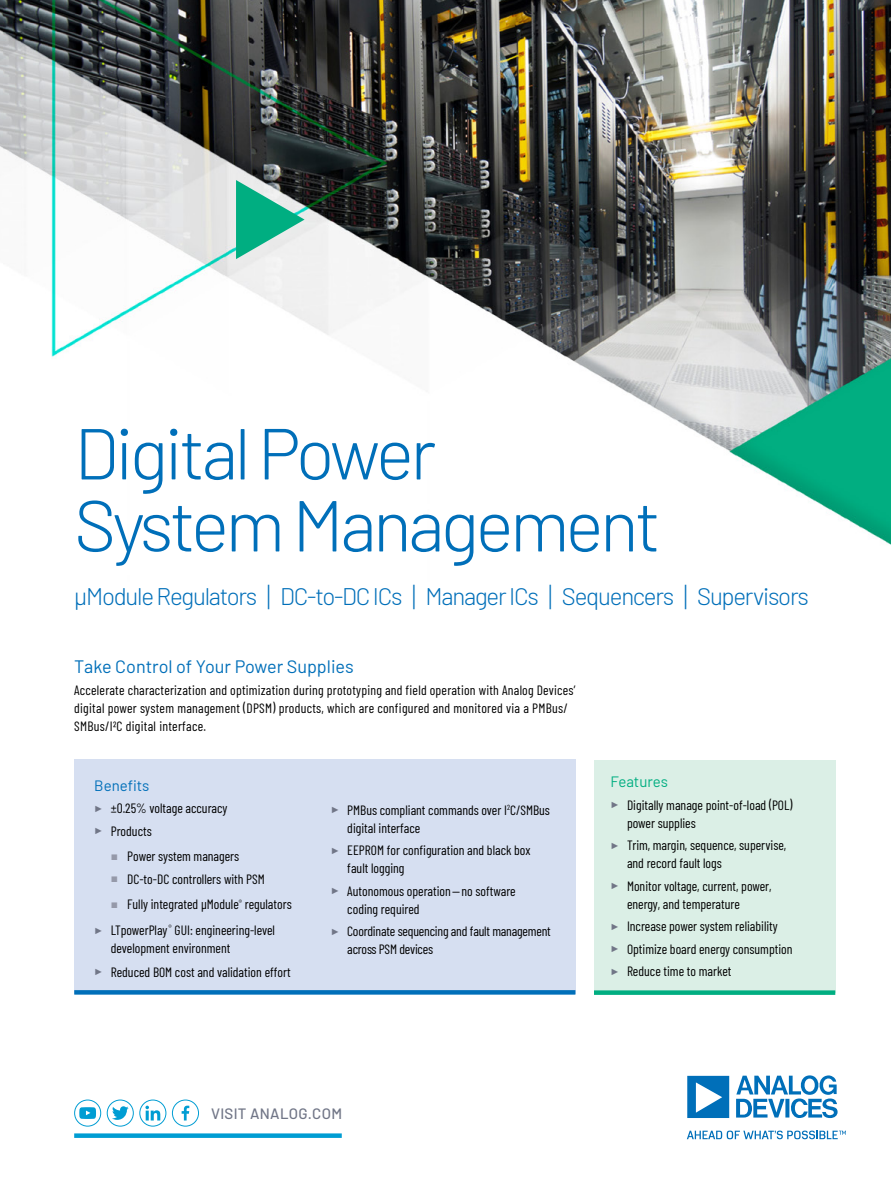
<style>
.page{position:relative;width:891px;height:1188px;background:#fff}
.page>*{position:absolute;margin:0;border:0;box-sizing:border-box;transform-origin:0 0}
.t1{font:300 72px/72px "Barlow";letter-spacing:-.05em;color:#006fb9}
.t2{font:300 24px "Barlow";letter-spacing:-.05em;color:#006fb9}
.t3{font:18px "Barlow";color:#006fb9}
.t4{font:500 15px "Barlow";letter-spacing:.02em;color:#717687}
.t5{font:15px "Barlow";letter-spacing:-.005em;color:#00ae81}
.t6{font:15px "Barlow";color:#006fb9}
.t7{font:13.5px/18px "Barlow Condensed";color:#000}
.s1{font-size:28.8px}
.s2{font-family:"Arial";font-size:9px;color:#717687}
.s3{font-family:"Arial";font-size:12px;color:#9599a9}
</style>
<div class="page">
<img style="left:0;top:0;width:891px;height:1140px">
<svg style="left:236px;top:180px;width:69px;height:79px;background:#60b8a1"></svg>
<div style="left:74px;top:1133px;width:268px;height:5px;background:#009dd3"></div>
<svg style="left:687px;top:1131px;width:159px;height:8px"></svg>
<svg style="left:687px;top:1075px;width:151px;height:43px"></svg>
<svg style="left:79px;top:1107px;width:17px;height:12px"></svg>
<div style="left:74px;top:1100px;width:27px;height:27px;border:1px solid #009dd3;border-radius:50%"></div>
<div style="left:107px;top:1100px;width:27px;height:27px;border:1px solid #009dd3;border-radius:50%"></div>
<svg style="left:112px;top:1106px;width:17px;height:14px"></svg>
<div style="left:139px;top:1100px;width:27px;height:27px;border:1px solid #009dd3;border-radius:50%"></div>
<svg style="left:145px;top:1106px;width:15px;height:15px"></svg>
<div style="left:172px;top:1100px;width:27px;height:27px;border:1px solid #009dd3;border-radius:50%"></div>
<svg style="left:182px;top:1106px;width:7px;height:15px"></svg>
<div style="left:74px;top:759px;width:501px;height:234px;background:#d6dff1"></div>
<div style="left:594px;top:760px;width:241px;height:233px;background:#dbefe6"></div>
<div style="left:594px;top:990px;width:241px;height:5px;background:#00ae81"></div>
<div style="left:74px;top:990px;width:501px;height:5px;background:#006fb9"></div>
<h1 class="t1" style="left:74px;top:412px;width:588px">Digital Power<br>System Management</h1>
<h2 class="t2" style="left:74px;top:580px;width:736px">µModule Regulators <span class="s1">|</span> DC-to-DC ICs <span class="s1">|</span> Manager ICs <span class="s1">|</span> Sequencers <span class="s1">|</span> Supervisors</h2>
<h3 class="t3" style="left:74px;top:653px;width:281px">Take Control of Your Power Supplies</h3>
<p class="t7" style="left:74px;top:680px;width:503px">Accelerate characterization and optimization during prototyping and field operation with Analog Devices’ digital power system management (DPSM) products, which are configured and monitored via a PMBus/<br>SMBus/I2C digital interface.</p>
<p class="t6" style="left:94px;top:775px;width:57px">Benefits</p>
<p class="t7" style="left:94px;top:796px;width:135px;line-height:22.5px"><span class="s2">►</span> ±0.25% voltage accuracy <span class="s2">►</span> Products</p>
<p class="t7" style="left:111px;top:847px;width:130px"><span class="s3">■</span> Power system managers</p>
<p class="t7" style="left:111px;top:869px;width:156px"><span class="s3">■</span> DC-to-DC controllers with PSM</p>
<p class="t7" style="left:94px;top:891px;width:199px;line-height:25.5px;text-indent:17px"><span class="s3">■</span> Fully integrated µModule<sup>®</sup> regulators <span class="s2">►</span> LTpowerPlay <sup>®</sup> GUI: engineering-level</p>
<p class="t7" style="left:111px;top:938px;width:121px">development environment</p>
<p class="t7" style="left:94px;top:962px;width:198px"><span class="s2">►</span> Reduced BOM cost and validation effort</p>
<p class="t7" style="left:347px;top:800px;width:204px;text-indent:-17px"><span class="s2">►</span> PMBus compliant commands over I<sup>2</sup>C/SMBus digital interface</p>
<p class="t7" style="left:347px;top:841px;width:185px;text-indent:-17px"><span class="s2">►</span> EEPROM for configuration and black box fault logging</p>
<p class="t7" style="left:347px;top:881px;width:170px;text-indent:-17px"><span class="s2">►</span> Autonomous operation—no software coding required</p>
<p class="t7" style="left:347px;top:922px;width:205px;text-indent:-17px"><span class="s2">►</span> Coordinate sequencing and fault management across PSM devices</p>
<p class="t5" style="left:611px;top:771px;width:59px">Features</p>
<p class="t7" style="left:627px;top:795px;width:167px;text-indent:-17px"><span class="s2">►</span> Digitally manage point-of-load (POL) power supplies</p>
<p class="t7" style="left:627px;top:835px;width:161px;text-indent:-17px"><span class="s2">►</span> Trim, margin, sequence, supervise, and record fault logs</p>
<p class="t7" style="left:627px;top:876px;width:146px;text-indent:-17px"><span class="s2">►</span> Monitor voltage, current, power, energy, and temperature</p>
<p class="t7" style="left:611px;top:914px;width:184px;line-height:22.5px"><span class="s2">►</span> Increase power system reliability<br><span class="s2">►</span> Optimize board energy consumption <span class="s2">►</span> Reduce time to market</p>
<p class="t4" style="left:211px;top:1103px;width:132px">VISIT ANALOG.COM</p>
</div>
